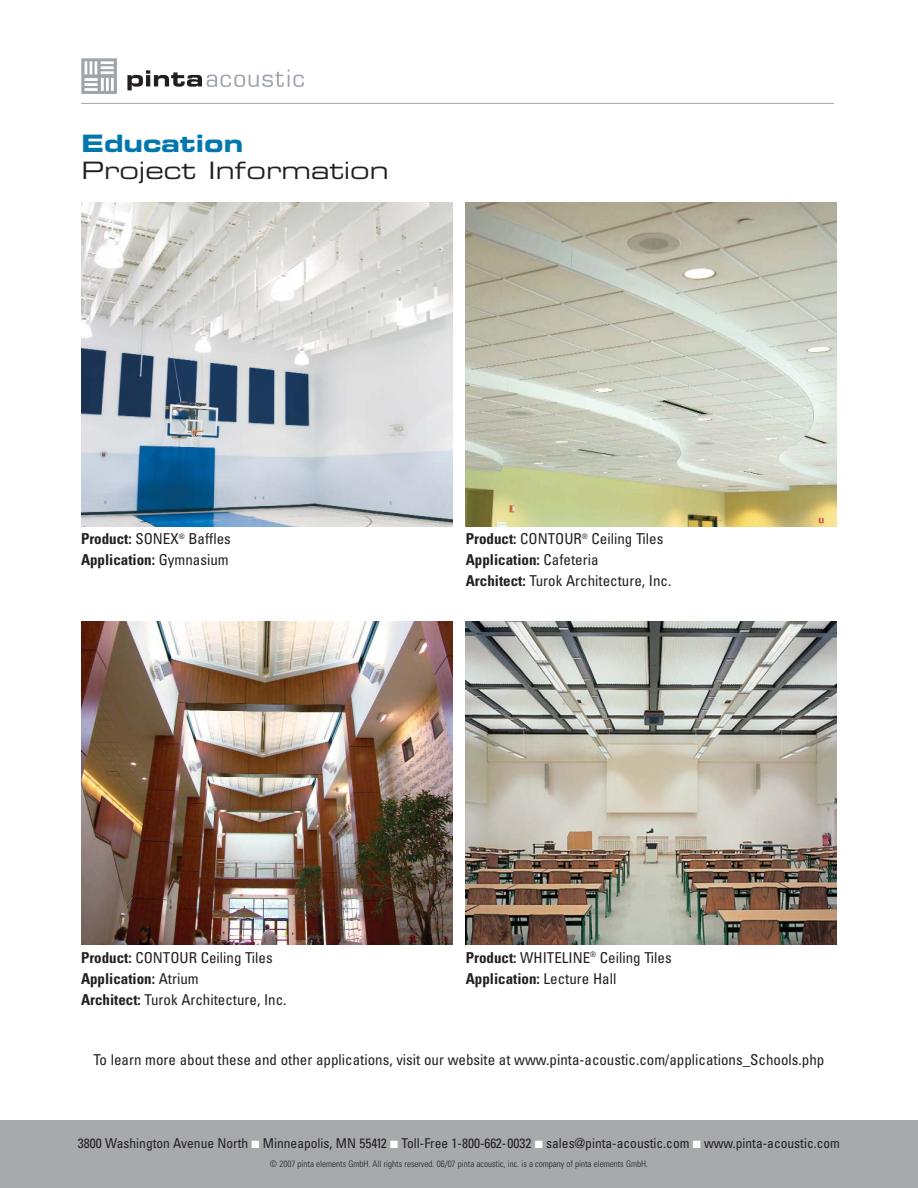
<style>
.page{position:relative;width:918px;height:1188px;background:#fff}
.page>*{position:absolute;margin:0;border:0;box-sizing:border-box;transform-origin:0 0}
.t1{font:24px "Eurostile Extended Two";color:#231f20}
.t2{font:24px "Eurostile Bold Extended Two";color:#0078ad}
.t3{font:condensed 15px/21px "Univers";color:#231f20}
.t4{font:condensed 13.5px "Univers";color:#231f20}
.t5{font:300 condensed 9px "Univers";color:#231f20}
.s1{font-weight:700}
.s2{color:#fff}
</style>
<div class="page">
<img style="left:81px;top:202px;width:371px;height:324px">
<img style="left:81px;top:621px;width:371px;height:324px">
<img style="left:466px;top:202px;width:371px;height:324px">
<img style="left:466px;top:621px;width:371px;height:324px">
<div style="left:0;top:1120px;width:918px;height:68px;background:#a7a9ac"></div>
<svg style="left:81px;top:58px;width:36px;height:36px"></svg>
<svg style="left:127px;top:70px;width:177px;height:20px"></svg>
<hr style="left:81px;top:103px;width:753px;height:1px;background:#a7a9ac">
<h1 class="t2" style="left:81px;top:135px;width:163px">Education</h1>
<h1 class="t1" style="left:81px;top:162px;width:309px">Project Information</h1>
<p class="t3" style="left:81px;top:530px;width:151px"><span class="s1">Product:</span> SONEX<sup>®</sup> Baffles<br><span class="s1">Application:</span> Gymnasium</p>
<p class="t3" style="left:466px;top:530px;width:207px"><span class="s1">Product:</span> CONTOUR<sup>®</sup> Ceiling Tiles<br><span class="s1">Application:</span> Cafeteria<br><span class="s1">Architect:</span> Turok Architecture, Inc.</p>
<p class="t3" style="left:81px;top:948px;width:207px"><span class="s1">Product:</span> CONTOUR Ceiling Tiles<br><span class="s1">Application:</span> Atrium<br><span class="s1">Architect:</span> Turok Architecture, Inc.</p>
<p class="t3" style="left:466px;top:948px;width:208px"><span class="s1">Product:</span> WHITELINE<sup>®</sup> Ceiling Tiles<br><span class="s1">Application:</span> Lecture Hall</p>
<p class="t3" style="left:93px;top:1051px;width:732px">To learn more about these and other applications, visit our website at www.pinta-acoustic.com/applications_Schools.php</p>
<p class="t4" style="left:78px;top:1138px;width:764px">3800 Washington Avenue North <span class="s2">■</span> Minneapolis, MN 55412 <span class="s2">■</span> Toll-Free 1-800-662-0032 <span class="s2">■</span> sales@pinta-acoustic.com <span class="s2">■</span> www.pinta-acoustic.com</p>
<p class="t5" style="left:270px;top:1160px;width:380px">© 2007 pinta elements GmbH. All rights reserved. 06/07 pinta acoustic, inc. is a company of pinta elements GmbH.</p>
</div>
